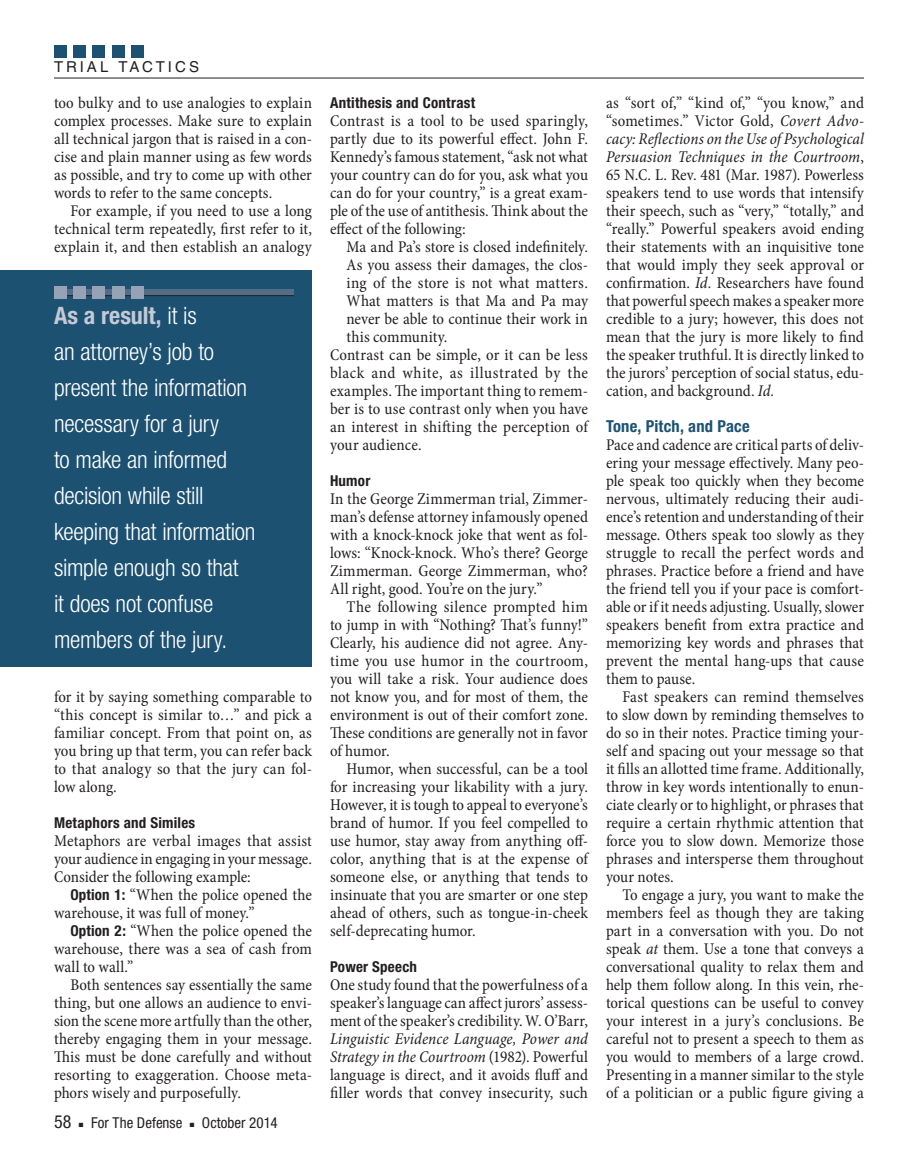
<style>
.page{position:relative;width:918px;height:1175px;background:#fff}
.page>*{position:absolute;margin:0;border:0;box-sizing:border-box;transform-origin:0 0}
.pullout_LH_block{font:300 condensed 24px/36px "Helvetica Neue";letter-spacing:-.01em;color:#fff}
.t1{font:condensed 18px "Helvetica Neue";color:#231f20}
.body_para_ind{font:condensed 16.5px/18px "Minion Pro";color:#231f20;text-align:justify}
.body_no_ind{font:condensed 16.5px/18px "Minion Pro";color:#231f20;text-align:justify}
.body_para_ind_looser{font:condensed 16.5px/18px "Minion Pro";letter-spacing:.005em;color:#231f20;text-align:justify}
.body_no_ind_loosest{font:condensed 16.5px/18px "Minion Pro";letter-spacing:.005em;color:#231f20;text-align:justify}
.body_blockquote_1{font:condensed 16.5px/18px "Minion Pro";color:#231f20;text-align:justify}
.subhead_1{font:700 condensed 16.5px "Helvetica Neue";letter-spacing:.01em;color:#1c5172}
.subhead_2{font:700 condensed 15px "Helvetica Neue";letter-spacing:.015em;color:#231f20}
.t2{font:condensed 15px "Helvetica Neue";color:#231f20}
.t3{font:15px "Helvetica";letter-spacing:.195em;color:#231f20}
.s1{font-weight:700;color:#c3c9d5}
.s2{font-family:"Helvetica Neue";font-weight:700;font-size:15px}
.s3{font-style:italic}
</style>
<div class="page">
<hr style="left:54px;top:78px;width:810px;height:1px;background:#231f20">
<div style="left:54px;top:45px;width:12px;height:12px;background:#1c5172"></div>
<div style="left:73px;top:45px;width:13px;height:12px;background:#1c5172"></div>
<div style="left:93px;top:45px;width:12px;height:12px;background:#1c5172"></div>
<div style="left:112px;top:45px;width:13px;height:12px;background:#1c5172"></div>
<div style="left:132px;top:45px;width:12px;height:12px;background:#1c5172"></div>
<div style="left:0;top:270px;width:312px;height:396px;background:#1c5172"></div>
<div style="left:54px;top:290px;width:240px;height:6px;background:#536d89"></div>
<hr style="left:54px;top:295px;width:240px;height:1px;background:#231f20">
<div style="left:54px;top:286px;width:12px;height:13px;background:#96a2b5"></div>
<div style="left:73px;top:286px;width:13px;height:13px;background:#96a2b5"></div>
<div style="left:93px;top:286px;width:12px;height:13px;background:#96a2b5"></div>
<div style="left:112px;top:286px;width:13px;height:13px;background:#96a2b5"></div>
<div style="left:132px;top:286px;width:12px;height:13px;background:#96a2b5"></div>
<p class="t3" style="left:54px;top:58px;width:147px">TRIAL TACTICS</p>
<p class="body_para_ind" style="left:54px;top:94px;width:260px">too bulky and to use analogies to explain complex processes. Make sure to explain all technical jargon that is raised in a con&shy;cise and plain manner using as few words as possible, and try to come up with other words to refer to the same concepts.</p>
<p class="body_para_ind_looser" style="left:54px;top:202px;width:260px;text-indent:16px">For example, if you need to use a long technical term repeatedly, first refer to it, explain it, and then establish an analogy</p>
<p class="pullout_LH_block" style="left:54px;top:297px;width:203px"><span class="s1">As a result,</span> it is<br>an attorney’s job to present the information necessary for a jury<br>to make an informed decision while still keeping that information simple enough so that<br>it does not confuse members of the jury.</p>
<p class="body_para_ind_looser" style="left:54px;top:688px;width:260px">for it by saying something comparable to “this concept is similar to…” and pick a familiar concept. From that point on, as you bring up that term, you can refer back to that analogy so that the jury can fol&shy;low along.</p>
<p class="subhead_2" style="left:54px;top:814px;width:143px">Metaphors and Similes</p>
<p class="body_no_ind" style="left:54px;top:832px;width:260px">Metaphors are verbal images that assist your audience in engaging in your message.<br>Consider the following example:</p>
<p class="body_para_ind" style="left:54px;top:886px;width:259px;text-indent:16px"><span class="s2">Option 1:</span> “When the police opened the warehouse, it was full of money.”</p>
<p class="body_para_ind" style="left:54px;top:922px;width:260px;text-indent:16px"><span class="s2">Option 2:</span> “When the police opened the warehouse, there was a sea of cash from wall to wall.”</p>
<p class="body_para_ind" style="left:54px;top:976px;width:260px;text-indent:16px">Both sentences say essentially the same thing, but one allows an audience to envi&shy;sion the scene more artfully than the other, thereby engaging them in your message.<br>This must be done carefully and without resorting to exaggeration. Choose meta&shy;phors wisely and purposefully.</p>
<p class="t1" style="left:54px;top:1111px;width:19px">58</p>
<p class="t2" style="left:79px;top:1114px;width:105px">■ For The Defense</p>
<p class="t2" style="left:190px;top:1114px;width:89px">■ October 2014</p>
<p class="subhead_2" style="left:330px;top:94px;width:147px">Antithesis and Contrast</p>
<p class="body_no_ind" style="left:330px;top:112px;width:260px">Contrast is a tool to be used sparingly, partly due to its powerful effect. John F.<br>Kennedy’s famous statement, “ask not what your country can do for you, ask what you can do for your country,” is a great exam&shy;ple of the use of antithesis. Think about the effect of the following:</p>
<p class="body_blockquote_1" style="left:346px;top:238px;width:243px">Ma and Pa’s store is closed indefinitely.<br>As you assess their damages, the clos&shy;ing of the store is not what matters.<br>What matters is that Ma and Pa may never be able to continue their work in this community.</p>
<p class="body_no_ind_loosest" style="left:330px;top:346px;width:260px">Contrast can be simple, or it can be less black and white, as illustrated by the examples. The important thing to remem&shy;ber is to use contrast only when you have an interest in shifting the perception of your audience.</p>
<p class="subhead_2" style="left:330px;top:472px;width:42px">Humor</p>
<p class="body_no_ind" style="left:330px;top:490px;width:260px">In the George Zimmerman trial, Zimmer&shy;man’s defense attorney infamously opened with a knock-knock joke that went as fol&shy;lows: “Knock-knock. Who’s there? George Zimmerman. George Zimmerman, who?<br>All right, good. You’re on the jury.”</p>
<p class="body_para_ind" style="left:330px;top:598px;width:260px;text-indent:16px">The following silence prompted him to jump in with “Nothing? That’s funny!” Clearly, his audience did not agree. Any&shy;time you use humor in the courtroom, you will take a risk. Your audience does not know you, and for most of them, the environment is out of their comfort zone.<br>These conditions are generally not in favor of humor.</p>
<p class="body_para_ind" style="left:330px;top:760px;width:260px;text-indent:16px">Humor, when successful, can be a tool for increasing your likability with a jury.<br>However, it is tough to appeal to everyone’s brand of humor. If you feel compelled to use humor, stay away from anything off&shy;color, anything that is at the expense of someone else, or anything that tends to insinuate that you are smarter or one step ahead of others, such as tongue-in-cheek self-deprecating humor.</p>
<p class="subhead_2" style="left:330px;top:958px;width:89px">Power Speech</p>
<p class="body_no_ind" style="left:330px;top:976px;width:260px">One study found that the powerfulness of a speaker’s language can affect jurors’ assess&shy;ment of the speaker’s credibility. W. O’Barr, <span class="s3">Linguistic Evidence Language, Power and Strategy in the Courtroom</span> (1982). Powerful language is direct, and it avoids fluff and filler words that convey insecurity, such</p>
<p class="body_no_ind" style="left:606px;top:94px;width:260px">as “sort of,” “kind of,” “you know,” and “sometimes.” Victor Gold, <span class="s3">Covert Advo&shy;cacy: Reflections on the Use of Psychological Persuasion Techniques in the Courtroom</span>, 65 N.C. L. Rev. 481 (Mar. 1987). Powerless speakers tend to use words that intensify their speech, such as “very,” “totally,” and “really.” Powerful speakers avoid ending their statements with an inquisitive tone that would imply they seek approval or confirmation. <span class="s3">Id.</span> Researchers have found that powerful speech makes a speaker more credible to a jury; however, this does not mean that the jury is more likely to find the speaker truthful. It is directly linked to the jurors’ perception of social status, edu&shy;cation, and background. <span class="s3">Id.</span></p>
<p class="subhead_1" style="left:606px;top:416px;width:145px">Tone, Pitch, and Pace</p>
<p class="body_no_ind" style="left:606px;top:436px;width:260px">Pace and cadence are critical parts of deliv&shy;ering your message effectively. Many peo&shy;ple speak too quickly when they become nervous, ultimately reducing their audi&shy;ence’s retention and understanding of their message. Others speak too slowly as they struggle to recall the perfect words and phrases. Practice before a friend and have the friend tell you if your pace is comfort&shy;able or if it needs adjusting. Usually, slower speakers benefit from extra practice and memorizing key words and phrases that prevent the mental hang-ups that cause them to pause.</p>
<p class="body_para_ind" style="left:606px;top:688px;width:260px;text-indent:16px">Fast speakers can remind themselves to slow down by reminding themselves to do so in their notes. Practice timing your&shy;self and spacing out your message so that it fills an allotted time frame. Additionally, throw in key words intentionally to enun&shy;ciate clearly or to highlight, or phrases that require a certain rhythmic attention that force you to slow down. Memorize those phrases and intersperse them throughout your notes.</p>
<p class="body_para_ind" style="left:606px;top:886px;width:260px;text-indent:16px">To engage a jury, you want to make the members feel as though they are taking part in a conversation with you. Do not speak <span class="s3">at</span> them. Use a tone that conveys a conversational quality to relax them and help them follow along. In this vein, rhe&shy;torical questions can be useful to convey your interest in a jury’s conclusions. Be careful not to present a speech to them as you would to members of a large crowd.<br>Presenting in a manner similar to the style of a politician or a public figure giving a</p>
</div>
